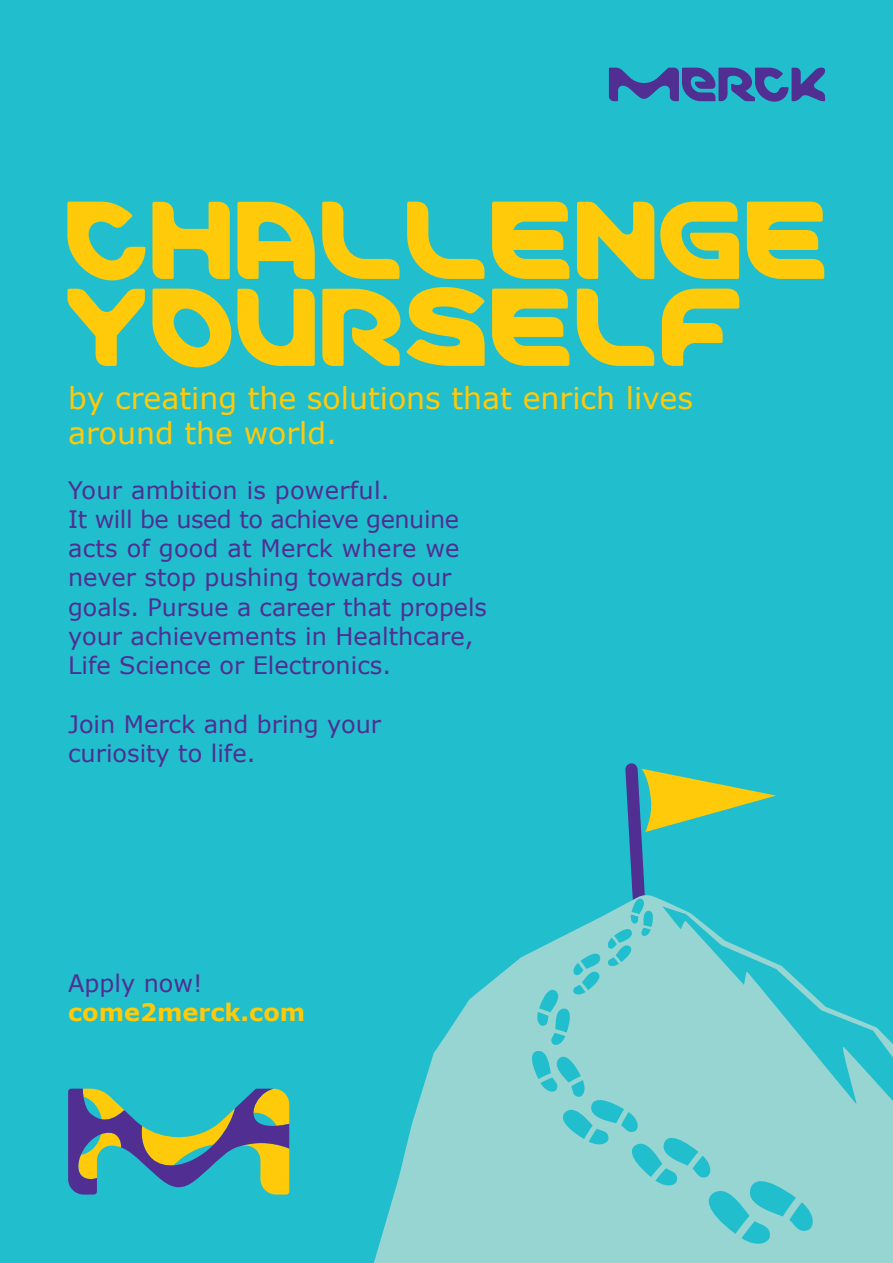
<style>
.page{position:relative;width:893px;height:1263px;background:#21bece}
.page>*{position:absolute;margin:0;border:0;box-sizing:border-box;transform-origin:0 0}
.t1{font:112.5px/87px "Merck";color:#feca0a}
.t2{font:30px/34.5px "Verdana";color:#feca0a}
.t3{font:24px/29.2px "Verdana";color:#502e92}
.t4{font:700 24px "Verdana";color:#feca0a}
</style>
<div class="page">
<svg style="left:374px;top:954px;width:519px;height:309px;fill:#96d5d2"></svg>
<svg style="left:817px;top:954px;width:76px;height:153px"></svg>
<svg style="left:528px;top:763px;width:289px;height:486px"></svg>
<svg style="left:609px;top:68px;width:216px;height:34px"></svg>
<svg style="left:68px;top:1089px;width:221px;height:105px"></svg>
<h1 class="t1" style="left:66px;top:184px;width:766px">CHALLENGE<br>YOURSELF</h1>
<p class="t2" style="left:68px;top:381px;width:626px">by creating the solutions that enrich lives around the world.</p>
<p class="t3" style="left:68px;top:476px;width:420px">Your ambition is powerful.<br>It will be used to achieve genuine acts of good at Merck where we never stop pushing towards our goals. Pursue a career that propels your achievements in Healthcare,<br>Life Science or Electronics.</p>
<p class="t3" style="left:68px;top:710px;width:314px">Join Merck and bring your curiosity to life.</p>
<p class="t3" style="left:68px;top:968px;width:136px">Apply now!</p>
<p class="t4" style="left:68px;top:996px;width:239px">come2merck.com</p>
</div>
